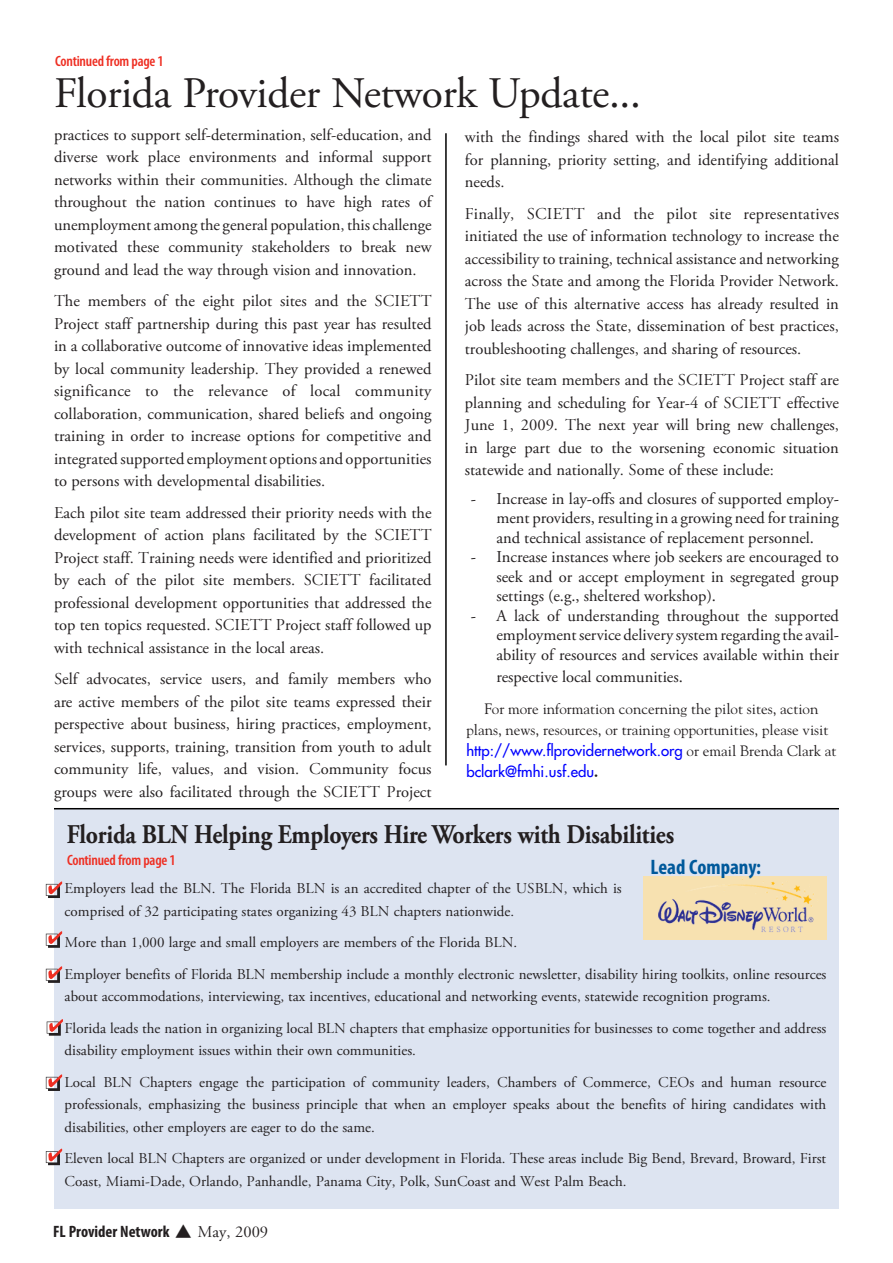
<style>
.page{position:relative;width:893px;height:1263px;background:#fff}
.page>*{position:absolute;margin:0;border:0;box-sizing:border-box;transform-origin:0 0}
.Head_main{font:43.5px "Adobe Garamond Pro";letter-spacing:-.01em;color:#231f20}
.Sidebar_head{font:700 27px "Adobe Garamond Pro";letter-spacing:-.01em;color:#231f20;scale:.88 1}
.Subhead{font:700 condensed 21px "Myriad Pro";color:#00599b}
.Body{font:16.5px/22.5px "Adobe Garamond Pro";color:#231f20;text-align:justify}
.Body_Bullet{font:16.5px/19.5px "Adobe Garamond Pro";color:#231f20;text-align:justify}
.Footer_left{font:700 condensed 16.5px "Myriad Pro";color:#231f20}
.Body-2{font:15px/22.5px "Adobe Garamond Pro";color:#231f20}
.Attribute{font:15px/21px "Goudy";color:#231f20}
.Kicker{font:600 condensed 15px "Myriad Pro";letter-spacing:-.015em;color:#ee2e22}
.s1{font-family:"Futura";color:#00f}
.s2{font-weight:700}
.s3{font-family:"Adobe Garamond Pro";font-weight:400;font-stretch:normal}
</style>
<div class="page">
<div style="left:54px;top:810px;width:785px;height:399px;background:#dde4f1"></div>
<hr style="left:445px;top:133px;width:2px;height:632px;background:#000">
<hr style="left:54px;top:808px;width:785px;height:1px;background:#000">
<img style="left:643px;top:876px;width:183px;height:63px">
<svg style="left:46px;top:881px;width:16px;height:17px"></svg>
<svg style="left:46px;top:931px;width:16px;height:17px"></svg>
<svg style="left:46px;top:966px;width:16px;height:17px"></svg>
<svg style="left:47px;top:1019px;width:16px;height:17px"></svg>
<svg style="left:46px;top:1074px;width:16px;height:17px"></svg>
<svg style="left:46px;top:1149px;width:16px;height:16px"></svg>
<p class="Kicker" style="left:55px;top:53px;width:110px">Continued from page 1</p>
<p class="Head_main" style="left:54px;top:67px;width:588px">Florida Provider Network Update...</p>
<p class="Body" style="left:54px;top:124px;width:379px">practices to support self-determination, self-education, and diverse work place environments and informal support networks within their communities. Although the climate throughout the nation continues to have high rates of unemployment among the general population, this challenge motivated these community stakeholders to break new ground and lead the way through vision and innovation.</p>
<p class="Body" style="left:54px;top:290px;width:379px">The members of the eight pilot sites and the SCIETT Project staff partnership during this past year has resulted in a collaborative outcome of innovative ideas implemented by local community leadership. They provided a renewed significance to the relevance of local community collaboration, communication, shared beliefs and ongoing training in order to increase options for competitive and integrated supported employment options and opportunities to persons with developmental disabilities.</p>
<p class="Body" style="left:54px;top:502px;width:379px">Each pilot site team addressed their priority needs with the development of action plans facilitated by the SCIETT Project staff. Training needs were identified and prioritized by each of the pilot site members. SCIETT facilitated professional development opportunities that addressed the top ten topics requested. SCIETT Project staff followed up with technical assistance in the local areas.</p>
<p class="Body" style="left:54px;top:668px;width:379px">Self advocates, service users, and family members who are active members of the pilot site teams expressed their perspective about business, hiring practices, employment, services, supports, training, transition from youth to adult community life, values, and vision. Community focus groups were also facilitated through the SCIETT Project</p>
<p class="Body" style="left:465px;top:126px;width:376px">with the findings shared with the local pilot site teams for planning, priority setting, and identifying additional needs.</p>
<p class="Body" style="left:465px;top:203px;width:376px">Finally, SCIETT and the pilot site representatives initiated the use of information technology to increase the accessibility to training, technical assistance and networking across the State and among the Florida Provider Network.<br>The use of this alternative access has already resulted in job leads across the State, dissemination of best practices, troubleshooting challenges, and sharing of resources.</p>
<p class="Body" style="left:465px;top:369px;width:376px">Pilot site team members and the SCIETT Project staff are planning and scheduling for Year-4 of SCIETT effective June 1, 2009. The next year will bring new challenges, in large part due to the worsening economic situation statewide and nationally. Some of these include:</p>
<p class="Body_Bullet" style="left:496px;top:489px;width:344px;text-indent:-26px">- Increase in lay-offs and closures of supported employ&shy;ment providers, resulting in a growing need for training and technical assistance of replacement personnel.</p>
<p class="Body_Bullet" style="left:496px;top:548px;width:344px;text-indent:-26px">- Increase instances where job seekers are encouraged to seek and or accept employment in segregated group settings (e.g., sheltered workshop).</p>
<p class="Body_Bullet" style="left:496px;top:606px;width:344px;text-indent:-26px">- A lack of understanding throughout the supported employment service delivery system regarding the avail&shy;ability of resources and services available within their</p>
<p class="Body_Bullet" style="left:496px;top:668px;width:188px">respective local communities.</p>
<p class="Attribute" style="left:466px;top:698px;width:372px;text-indent:18px">For more information concerning the pilot sites, action plans, news, resources, or training opportunities, please visit <span class="s1">http://www.flprovidernetwork.org</span> or email Brenda Clark at <span class="s1">bclark@fmhi.usf.edu</span><span class="s2">.</span></p>
<p class="Sidebar_head" style="left:67px;top:819px;width:691px">Florida BLN Helping Employers Hire Workers with Disabilities</p>
<p class="Subhead" style="left:651px;top:854px;width:112px">Lead Company:</p>
<p class="Kicker" style="left:67px;top:852px;width:110px">Continued from page 1</p>
<p class="Body-2" style="left:65px;top:878px;width:559px">Employers lead the BLN. The Florida BLN is an accredited chapter of the USBLN, which is comprised of 32 participating states organizing 43 BLN chapters nationwide.</p>
<p class="Body-2" style="left:65px;top:932px;width:454px">More than 1,000 large and small employers are members of the Florida BLN.</p>
<p class="Body-2" style="left:65px;top:963px;width:763px">Employer benefits of Florida BLN membership include a monthly electronic newsletter, disability hiring toolkits, online resources about accommodations, interviewing, tax incentives, educational and networking events, statewide recognition programs.</p>
<p class="Body-2" style="left:65px;top:1017px;width:763px">Florida leads the nation in organizing local BLN chapters that emphasize opportunities for businesses to come together and address disability employment issues within their own communities.</p>
<p class="Body-2" style="left:65px;top:1071px;width:763px;text-align:justify">Local BLN Chapters engage the participation of community leaders, Chambers of Commerce, CEOs and human resource professionals, emphasizing the business principle that when an employer speaks about the benefits of hiring candidates with disabilities, other employers are eager to do the same.</p>
<p class="Body-2" style="left:65px;top:1148px;width:763px">Eleven local BLN Chapters are organized or under development in Florida. These areas include Big Bend, Brevard, Broward, First<br>Coast, Miami-Dade, Orlando, Panhandle, Panama City, Polk, SunCoast and West Palm Beach.</p>
<p class="Footer_left" style="left:53px;top:1221px;width:217px">FL Provider Network ▲ <span class="s3">May, 2009</span></p>
</div>
